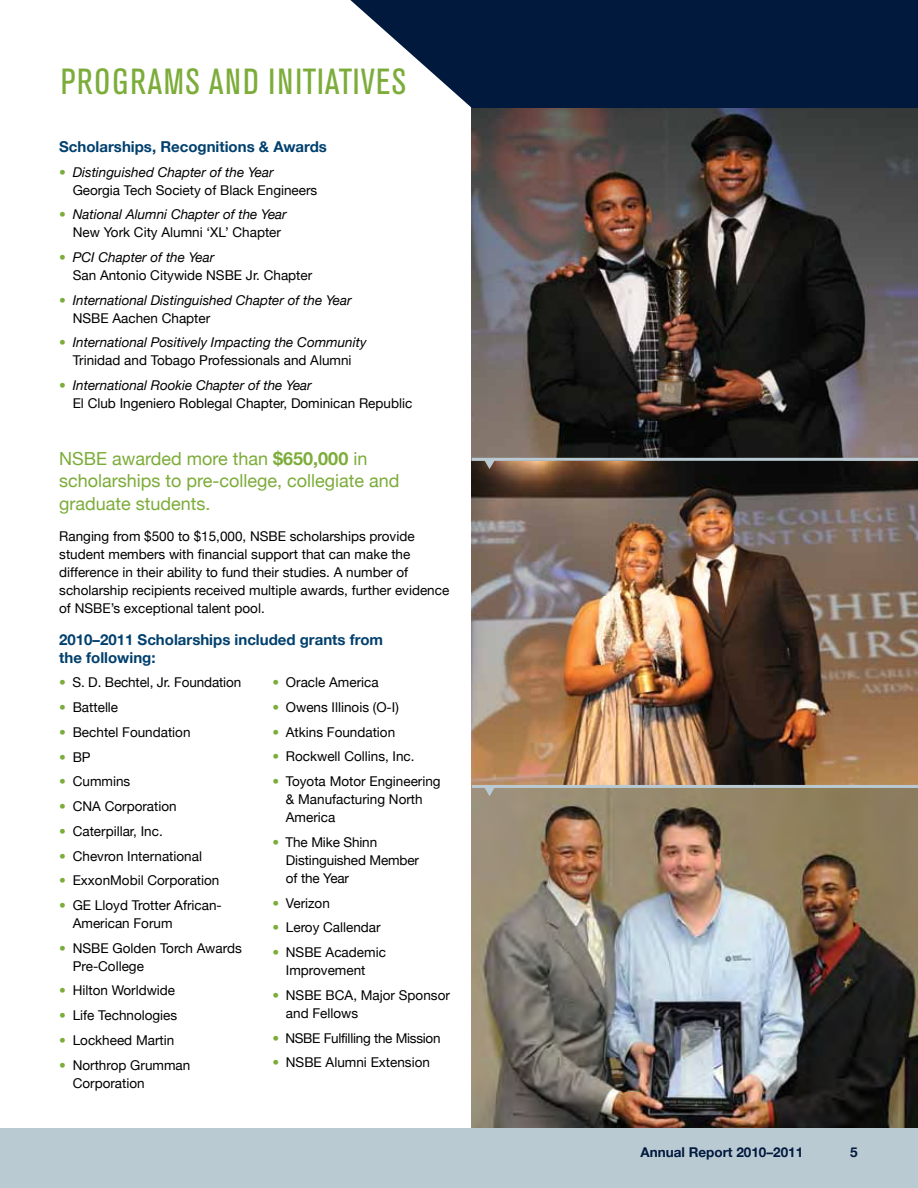
<style>
.page{position:relative;width:918px;height:1188px;background:#fff}
.page>*{position:absolute;margin:0;border:0;box-sizing:border-box;transform-origin:0 0}
.t1{font:condensed 36px "Akzidenz Grotesk BE";letter-spacing:.04em;color:#7cac39}
.t2{font:18px/22.5px "Helvetica Neue";color:#7cac39}
.t3{font:700 15px/18px "Helvetica Neue";color:#00406e}
.t4{font:13.5px/18px "Helvetica Neue";color:#000}
.t5{font:italic 13.5px/18px "Helvetica Neue";color:#000;text-align:center}
.t6{font:13.5px "Helvetica Neue";letter-spacing:-.02em;color:#000}
.t7{font:700 13.5px "Helvetica Neue";color:#00193d}
.s1{font-style:italic;color:#7cac39}
.s2{font-style:italic}
.s3{color:#7cac39}
.s4{font-style:normal}
.s5{font-weight:700}
</style>
<div class="page">
<img style="left:472px;top:788px;width:446px;height:340px">
<img style="left:472px;top:108px;width:446px;height:677px">
<div style="left:0;top:1128px;width:918px;height:60px;background:#bacad3"></div>
<svg style="left:350px;top:0;width:568px;height:108px;background:#1b3151"></svg>
<hr style="left:472px;top:458px;width:446px;height:3px;background:#bacad3">
<svg style="left:483px;top:460px;width:13px;height:9px"></svg>
<hr style="left:472px;top:785px;width:446px;height:3px;background:#bacad3">
<svg style="left:483px;top:788px;width:13px;height:8px"></svg>
<h1 class="t1" style="left:61px;top:62px;width:347px">PRO GRA MS AN D INITIATIVES</h1>
<p class="t3" style="left:59px;top:137px;width:269px">Scholarships, Recognitions &amp; Awards</p>
<p class="t4" style="left:73px;top:163px;width:246px;text-indent:-14px"><span class="s1">•</span> <span class="s2">Distinguished Chapter of the Year<br></span>Georgia Tech Society of Black Engineers</p>
<p class="t5" style="left:59px;top:205px;width:229px"><span class="s3">•</span> National Alumni Chapter of the Year<br><span class="s4">New York City Alumni ‘XL’ Chapter</span></p>
<p class="t4" style="left:73px;top:248px;width:241px;text-indent:-14px"><span class="s1">•</span> <span class="s2">PCI Chapter of the Year<br></span>San Antonio Citywide NSBE Jr. Chapter</p>
<p class="t5" style="left:73px;top:291px;width:280px;text-align:left;text-indent:-14px"><span class="s3">•</span> International Distinguished Chapter of the Year<br><span class="s4">NSBE Aachen Chapter</span></p>
<p class="t5" style="left:59px;top:333px;width:309px"><span class="s3">•</span> International Positively Impacting the Community<br><span class="s4">Trinidad and Tobago Professionals and Alumni</span></p>
<p class="t4" style="left:73px;top:376px;width:341px;text-indent:-14px"><span class="s1">•</span> <span class="s2">International Rookie Chapter of the Year<br></span>El Club Ingeniero Roblegal Chapter, Dominican Republic</p>
<h2 class="t2" style="left:59px;top:447px;width:342px">NSBE awarded more than <span class="s5">$650,000</span> in scholarships to pre-college, collegiate and graduate students.</h2>
<p class="t4" style="left:59px;top:527px;width:392px">Ranging from $500 to $15,000, NSBE scholarships provide student members with financial support that can make the difference in their ability to fund their studies. A number of scholarship recipients received multiple awards, further evidence of NSBE’s exceptional talent pool.</p>
<p class="t3" style="left:59px;top:630px;width:325px">2010–2011 Scholarships included grants from the following:</p>
<p class="t4" style="left:59px;top:673px;width:184px"><span class="s3">•</span> S. D. Bechtel, Jr. Foundation</p>
<p class="t4" style="left:59px;top:698px;width:60px"><span class="s3">•</span> Battelle</p>
<p class="t4" style="left:59px;top:723px;width:133px"><span class="s3">•</span> Bechtel Foundation</p>
<p class="t4" style="left:59px;top:748px;width:33px"><span class="s3">•</span> BP</p>
<p class="t4" style="left:59px;top:772px;width:73px"><span class="s3">•</span> Cummins</p>
<p class="t4" style="left:59px;top:797px;width:119px"><span class="s3">•</span> CNA Corporation</p>
<p class="t4" style="left:59px;top:822px;width:105px"><span class="s3">•</span> Caterpillar, Inc.</p>
<p class="t4" style="left:59px;top:847px;width:144px"><span class="s3">•</span> Chevron International</p>
<p class="t4" style="left:59px;top:871px;width:162px"><span class="s3">•</span> ExxonMobil Corporation</p>
<p class="t4" style="left:73px;top:896px;width:151px;text-indent:-14px"><span class="s3">•</span> GE Lloyd Trotter African-<br>American Forum</p>
<p class="t4" style="left:73px;top:939px;width:171px;text-indent:-14px"><span class="s3">•</span> NSBE Golden Torch Awards<br>Pre-College</p>
<p class="t4" style="left:59px;top:981px;width:117px"><span class="s3">•</span> Hilton Worldwide</p>
<p class="t4" style="left:59px;top:1006px;width:120px"><span class="s3">•</span> Life Technologies</p>
<p class="t4" style="left:59px;top:1031px;width:117px"><span class="s3">•</span> Lockheed Martin</p>
<p class="t4" style="left:73px;top:1056px;width:119px;text-indent:-14px"><span class="s3">•</span> Northrop Grumman<br>Corporation</p>
<p class="t4" style="left:272px;top:673px;width:108px"><span class="s3">•</span> Oracle America</p>
<p class="t4" style="left:272px;top:698px;width:128px"><span class="s3">•</span> Owens Illinois (O-I)</p>
<p class="t4" style="left:272px;top:723px;width:124px"><span class="s3">•</span> Atkins Foundation</p>
<p class="t4" style="left:272px;top:747px;width:144px"><span class="s3">•</span> Rockwell Collins, Inc.</p>
<p class="t4" style="left:286px;top:772px;width:156px;text-indent:-14px"><span class="s3">•</span> Toyota Motor Engineering &amp; Manufacturing North<br>America</p>
<p class="t4" style="left:286px;top:833px;width:135px;text-indent:-13px"><span class="s3">•</span> The Mike Shinn<br>Distinguished Member of the Year</p>
<p class="t4" style="left:272px;top:894px;width:59px"><span class="s3">•</span> Verizon</p>
<p class="t4" style="left:272px;top:918px;width:110px"><span class="s3">•</span> Leroy Callendar</p>
<p class="t4" style="left:272px;top:943px;width:115px;text-align:center"><span class="s3">•</span> NSBE Academic<br>Improvement</p>
<p class="t4" style="left:286px;top:986px;width:165px;text-indent:-14px"><span class="s3">•</span> NSBE BCA, Major Sponsor and Fellows</p>
<p class="t6" style="left:272px;top:1030px;width:170px"><span class="s3">•</span> NSBE Fulfilling the Mission</p>
<p class="t4" style="left:272px;top:1053px;width:159px"><span class="s3">•</span> NSBE Alumni Extension</p>
<p class="t7" style="left:640px;top:1144px;width:164px">Annual Report 2010–2011</p>
<p class="t7" style="left:850px;top:1144px;width:9px">5</p>
</div>
